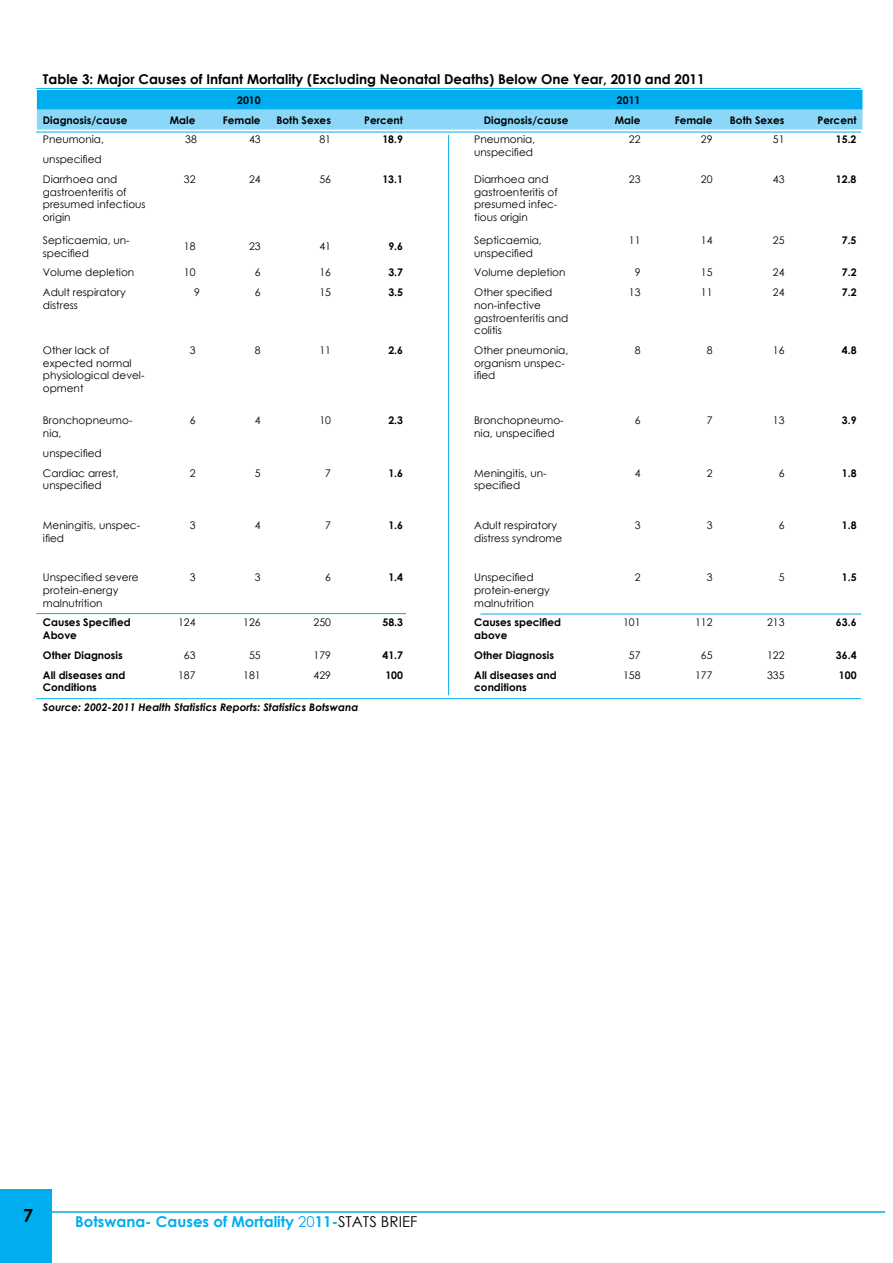
<style>
.page{position:relative;width:893px;height:1263px;background:#fff}
.page>*{position:absolute;margin:0;border:0;box-sizing:border-box;transform-origin:0 0}
.t1{font:700 18px "Century Gothic";color:#000}
.t2{font:700 15px "Century Gothic";color:#00aeef}
.t3{font:700 13.5px "Century Gothic";color:#000}
.t4{font:10.5px/12.6px "Century Gothic";color:#000}
.t5{font:700 10.5px/12.6px "Century Gothic";color:#000}
.t6{font:italic 700 10.5px "Century Gothic";color:#000}
.s1{font-weight:400}
.s2{font-weight:400;color:#000}
</style>
<div class="page">
<div style="left:0;top:1189px;width:52px;height:74px;background:#00aeef"></div>
<hr style="left:50px;top:1211px;width:835px;height:2px;background:#00aeef">
<svg style="left:37px;top:90px;width:825px;height:40px;background:#48c3f3"></svg>
<hr style="left:36px;top:613px;width:370px;height:1px;background:#00aeef">
<hr style="left:480px;top:614px;width:381px;height:1px;background:#00aeef">
<hr style="left:36px;top:698px;width:825px;height:1px;background:#00aeef">
<hr style="left:448px;top:135px;width:1px;height:560px;background:#00aeef">
<hr style="left:36px;top:132px;width:825px;height:1px;background:#00aeef">
<hr style="left:36px;top:88px;width:825px;height:1px;background:#00aeef">
<p class="t3" style="left:43px;top:69px;width:663px">Table 3: Major Causes of Infant Mortality (Excluding Neonatal Deaths) Below One Year, 2010 and 2011</p>
<p class="t5" style="left:237px;top:93px;width:25px">2010</p>
<p class="t5" style="left:617px;top:93px;width:25px">2011</p>
<p class="t5" style="left:43px;top:113px;width:86px">Diagnosis/cause</p>
<p class="t5" style="left:170px;top:113px;width:27px">Male</p>
<p class="t5" style="left:223px;top:113px;width:39px">Female</p>
<p class="t5" style="left:276px;top:113px;width:56px">Both Sexes</p>
<p class="t5" style="left:364px;top:113px;width:40px">Percent</p>
<p class="t5" style="left:484px;top:113px;width:86px">Diagnosis/cause</p>
<p class="t5" style="left:615px;top:113px;width:27px">Male</p>
<p class="t5" style="left:675px;top:113px;width:39px">Female</p>
<p class="t5" style="left:730px;top:113px;width:56px">Both Sexes</p>
<p class="t5" style="left:818px;top:113px;width:40px">Percent</p>
<p class="t4" style="left:43px;top:133px;width:63px">Pneumonia,</p>
<p class="t4" style="left:185px;top:133px;width:13px">38</p>
<p class="t4" style="left:249px;top:133px;width:13px">43</p>
<p class="t4" style="left:319px;top:133px;width:13px">81</p>
<p class="t5" style="left:382px;top:133px;width:22px">18.9</p>
<p class="t4" style="left:474px;top:133px;width:63px">Pneumonia, unspecified</p>
<p class="t4" style="left:629px;top:133px;width:13px">22</p>
<p class="t4" style="left:701px;top:133px;width:13px">29</p>
<p class="t4" style="left:773px;top:133px;width:13px">51</p>
<p class="t5" style="left:836px;top:133px;width:22px">15.2</p>
<p class="t4" style="left:43px;top:149px;width:76px;line-height:20px">unspecified<br>Diarrhoea and</p>
<p class="t4" style="left:43px;top:186px;width:104px">gastroenteritis of presumed infectious origin</p>
<p class="t4" style="left:184px;top:173px;width:13px">32</p>
<p class="t4" style="left:249px;top:173px;width:13px">24</p>
<p class="t4" style="left:319px;top:173px;width:13px">56</p>
<p class="t5" style="left:382px;top:173px;width:22px">13.1</p>
<p class="t4" style="left:474px;top:173px;width:85px">Diarrhoea and gastroenteritis of presumed infec&shy;tious origin</p>
<p class="t4" style="left:629px;top:173px;width:13px">23</p>
<p class="t4" style="left:701px;top:173px;width:13px">20</p>
<p class="t4" style="left:773px;top:173px;width:13px">43</p>
<p class="t5" style="left:836px;top:173px;width:22px">12.8</p>
<p class="t4" style="left:43px;top:234px;width:88px">Septicaemia, un&shy;specified</p>
<p class="t4" style="left:184px;top:240px;width:13px">18</p>
<p class="t4" style="left:249px;top:240px;width:13px">23</p>
<p class="t4" style="left:319px;top:240px;width:13px">41</p>
<p class="t5" style="left:388px;top:240px;width:16px">9.6</p>
<p class="t4" style="left:474px;top:234px;width:69px">Septicaemia, unspecified</p>
<p class="t4" style="left:629px;top:234px;width:13px">11</p>
<p class="t4" style="left:701px;top:234px;width:13px">14</p>
<p class="t4" style="left:773px;top:234px;width:13px">25</p>
<p class="t5" style="left:842px;top:233px;width:16px">7.5</p>
<p class="t4" style="left:43px;top:266px;width:93px">Volume depletion</p>
<p class="t4" style="left:184px;top:266px;width:13px">10</p>
<p class="t4" style="left:255px;top:266px;width:7px">6</p>
<p class="t4" style="left:319px;top:266px;width:13px">16</p>
<p class="t5" style="left:388px;top:266px;width:16px">3.7</p>
<p class="t4" style="left:474px;top:266px;width:93px">Volume depletion</p>
<p class="t4" style="left:635px;top:266px;width:7px">9</p>
<p class="t4" style="left:701px;top:266px;width:13px">15</p>
<p class="t4" style="left:773px;top:266px;width:13px">24</p>
<p class="t5" style="left:842px;top:266px;width:16px">7.2</p>
<p class="t4" style="left:43px;top:286px;width:84px">Adult respiratory distress</p>
<p class="t4" style="left:194px;top:286px;width:7px">9</p>
<p class="t4" style="left:255px;top:286px;width:7px">6</p>
<p class="t4" style="left:319px;top:286px;width:13px">15</p>
<p class="t5" style="left:388px;top:286px;width:16px">3.5</p>
<p class="t4" style="left:474px;top:286px;width:96px">Other specified non-infective gastroenteritis and colitis</p>
<p class="t4" style="left:629px;top:286px;width:13px">13</p>
<p class="t4" style="left:701px;top:286px;width:13px">11</p>
<p class="t4" style="left:773px;top:286px;width:13px">24</p>
<p class="t5" style="left:842px;top:286px;width:16px">7.2</p>
<p class="t4" style="left:43px;top:344px;width:103px">Other lack of expected normal physiological devel&shy;opment</p>
<p class="t4" style="left:190px;top:344px;width:7px">3</p>
<p class="t4" style="left:255px;top:344px;width:7px">8</p>
<p class="t4" style="left:319px;top:344px;width:13px">11</p>
<p class="t5" style="left:388px;top:343px;width:16px">2.6</p>
<p class="t4" style="left:474px;top:344px;width:96px">Other pneumonia, organism unspec&shy;ified</p>
<p class="t4" style="left:635px;top:344px;width:7px">8</p>
<p class="t4" style="left:707px;top:344px;width:7px">8</p>
<p class="t4" style="left:773px;top:344px;width:13px">16</p>
<p class="t5" style="left:842px;top:343px;width:16px">4.8</p>
<p class="t4" style="left:43px;top:414px;width:91px">Bronchopneumo&shy;nia,</p>
<p class="t4" style="left:190px;top:414px;width:7px">6</p>
<p class="t4" style="left:255px;top:414px;width:7px">4</p>
<p class="t4" style="left:319px;top:414px;width:13px">10</p>
<p class="t5" style="left:388px;top:414px;width:16px">2.3</p>
<p class="t4" style="left:474px;top:414px;width:91px">Bronchopneumo&shy;nia, unspecified</p>
<p class="t4" style="left:635px;top:414px;width:7px">6</p>
<p class="t4" style="left:707px;top:414px;width:7px">7</p>
<p class="t4" style="left:773px;top:414px;width:13px">13</p>
<p class="t5" style="left:842px;top:414px;width:16px">3.9</p>
<p class="t4" style="left:43px;top:443px;width:77px;line-height:20px">unspecified<br>Cardiac arrest,</p>
<p class="t4" style="left:43px;top:479px;width:60px">unspecified</p>
<p class="t4" style="left:190px;top:466px;width:7px">2</p>
<p class="t4" style="left:255px;top:466px;width:7px">5</p>
<p class="t4" style="left:325px;top:466px;width:7px">7</p>
<p class="t5" style="left:388px;top:466px;width:16px">1.6</p>
<p class="t4" style="left:474px;top:466px;width:74px">Meningitis, un&shy;specified</p>
<p class="t4" style="left:635px;top:466px;width:7px">4</p>
<p class="t4" style="left:707px;top:466px;width:7px">2</p>
<p class="t4" style="left:779px;top:466px;width:7px">6</p>
<p class="t5" style="left:842px;top:466px;width:16px">1.8</p>
<p class="t4" style="left:43px;top:519px;width:99px">Meningitis, unspec&shy;ified</p>
<p class="t4" style="left:190px;top:519px;width:7px">3</p>
<p class="t4" style="left:255px;top:519px;width:7px">4</p>
<p class="t4" style="left:325px;top:519px;width:7px">7</p>
<p class="t5" style="left:388px;top:518px;width:16px">1.6</p>
<p class="t4" style="left:474px;top:519px;width:89px">Adult respiratory distress syndrome</p>
<p class="t4" style="left:635px;top:519px;width:7px">3</p>
<p class="t4" style="left:707px;top:519px;width:7px">3</p>
<p class="t4" style="left:779px;top:519px;width:7px">6</p>
<p class="t5" style="left:842px;top:518px;width:16px">1.8</p>
<p class="t4" style="left:43px;top:571px;width:97px">Unspecified severe protein-energy malnutrition</p>
<p class="t4" style="left:190px;top:571px;width:7px">3</p>
<p class="t4" style="left:255px;top:571px;width:7px">3</p>
<p class="t4" style="left:325px;top:571px;width:7px">6</p>
<p class="t5" style="left:388px;top:571px;width:16px">1.4</p>
<p class="t4" style="left:474px;top:571px;width:77px">Unspecified protein-energy malnutrition</p>
<p class="t4" style="left:635px;top:571px;width:7px">2</p>
<p class="t4" style="left:707px;top:571px;width:7px">3</p>
<p class="t4" style="left:779px;top:571px;width:7px">5</p>
<p class="t5" style="left:842px;top:571px;width:16px">1.5</p>
<p class="t5" style="left:43px;top:616px;width:89px">Causes Specified<br>Above</p>
<p class="t4" style="left:178px;top:616px;width:19px">124</p>
<p class="t4" style="left:243px;top:616px;width:19px">126</p>
<p class="t4" style="left:314px;top:616px;width:19px">250</p>
<p class="t5" style="left:382px;top:616px;width:22px">58.3</p>
<p class="t5" style="left:474px;top:616px;width:88px">Causes specified above</p>
<p class="t4" style="left:623px;top:616px;width:19px">101</p>
<p class="t4" style="left:695px;top:616px;width:19px">112</p>
<p class="t4" style="left:767px;top:616px;width:19px">213</p>
<p class="t5" style="left:836px;top:616px;width:22px">63.6</p>
<p class="t5" style="left:43px;top:648px;width:81px">Other Diagnosis</p>
<p class="t4" style="left:184px;top:649px;width:13px">63</p>
<p class="t4" style="left:249px;top:649px;width:13px">55</p>
<p class="t4" style="left:314px;top:649px;width:19px">179</p>
<p class="t5" style="left:382px;top:648px;width:22px">41.7</p>
<p class="t5" style="left:474px;top:648px;width:81px">Other Diagnosis</p>
<p class="t4" style="left:629px;top:649px;width:13px">57</p>
<p class="t4" style="left:701px;top:649px;width:13px">65</p>
<p class="t4" style="left:767px;top:649px;width:19px">122</p>
<p class="t5" style="left:836px;top:648px;width:22px">36.4</p>
<p class="t5" style="left:43px;top:668px;width:84px">All diseases and<br>Conditions</p>
<p class="t4" style="left:178px;top:669px;width:19px">187</p>
<p class="t4" style="left:243px;top:669px;width:19px">181</p>
<p class="t4" style="left:314px;top:669px;width:19px">429</p>
<p class="t5" style="left:385px;top:668px;width:19px">100</p>
<p class="t5" style="left:474px;top:668px;width:84px">All diseases and conditions</p>
<p class="t4" style="left:623px;top:669px;width:19px">158</p>
<p class="t4" style="left:695px;top:669px;width:19px">177</p>
<p class="t4" style="left:767px;top:669px;width:19px">335</p>
<p class="t5" style="left:839px;top:668px;width:19px">100</p>
<p class="t6" style="left:43px;top:701px;width:317px">Source: 2002-2011 Health Statistics Reports: Statistics Botswana</p>
<h1 class="t1" style="left:23px;top:1201px;width:12px">7</h1>
<h2 class="t2" style="left:75px;top:1210px;width:344px">Botswana- Causes of Mortality <span class="s1">20</span>11-<span class="s2">STATS BRIEF</span></h2>
</div>
